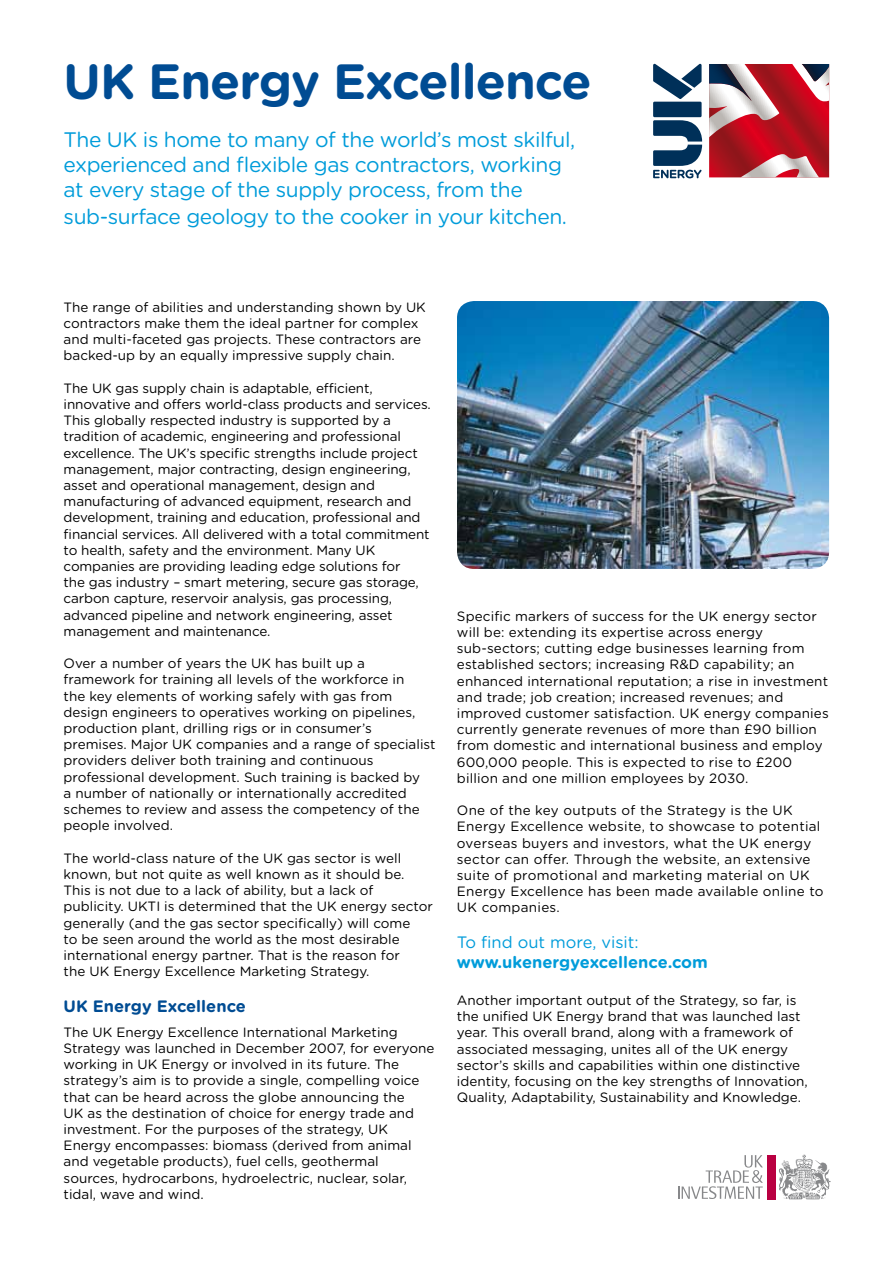
<style>
.page{position:relative;width:893px;height:1263px;background:#fff}
.page>*{position:absolute;margin:0;border:0;box-sizing:border-box;transform-origin:0 0}
.t1{font:700 49.5px "Gotham Rounded";letter-spacing:-.02em;color:#004c93}
.t2{font:21px/25.8px "Gotham Rounded";letter-spacing:-.02em;color:#009cda}
.t3{font:700 16.5px "Gotham Rounded";color:#009cda}
.t4{font:16.5px "Gotham Rounded";color:#009cda}
.t5{font:700 16.5px "Gotham Rounded";color:#004c93}
.t6{font:13.5px/16.2px "Gotham Rounded";color:#000}
.t7{font:13.5px/16.2px "Gotham Rounded";letter-spacing:.02em;color:#000}
</style>
<div class="page">
<svg style="left:779px;top:1155px;width:52px;height:44px"></svg>
<div style="left:767px;top:1155px;width:8px;height:44px;background:#b90041"></div>
<svg style="left:678px;top:1155px;width:85px;height:44px"></svg>
<img style="left:457px;top:301px;width:372px;height:268px">
<svg style="left:709px;top:64px;width:120px;height:113px;background:#b64e59"></svg>
<svg style="left:653px;top:64px;width:49px;height:114px"></svg>
<h1 class="t1" style="left:64px;top:52px;width:530px">UK Energy Excellence</h1>
<h2 class="t2" style="left:64px;top:126px;width:513px">The UK is home to many of the world’s most skilful, experienced and flexible gas contractors, working at every stage of the supply process, from the sub-surface geology to the cooker in your kitchen.</h2>
<p class="t6" style="left:64px;top:299px;width:364px">The range of abilities and understanding shown by UK contractors make them the ideal partner for complex and multi-faceted gas projects. These contractors are backed-up by an equally impressive supply chain.</p>
<p class="t6" style="left:64px;top:380px;width:369px">The UK gas supply chain is adaptable, efficient, innovative and offers world-class products and services.<br>This globally respected industry is supported by a tradition of academic, engineering and professional excellence. The UK’s specific strengths include project management, major contracting, design engineering, asset and operational management, design and manufacturing of advanced equipment, research and development, training and education, professional and financial services. All delivered with a total commitment to health, safety and the environment. Many UK companies are providing leading edge solutions for<br>the gas industry – smart metering, secure gas storage, carbon capture, reservoir analysis, gas processing, advanced pipeline and network engineering, asset management and maintenance.</p>
<p class="t6" style="left:64px;top:655px;width:373px">Over a number of years the UK has built up a framework for training all levels of the workforce in<br>the key elements of working safely with gas from design engineers to operatives working on pipelines, production plant, drilling rigs or in consumer’s premises. Major UK companies and a range of specialist providers deliver both training and continuous professional development. Such training is backed by<br>a number of nationally or internationally accredited schemes to review and assess the competency of the people involved.</p>
<p class="t6" style="left:64px;top:850px;width:371px">The world-class nature of the UK gas sector is well known, but not quite as well known as it should be.<br>This is not due to a lack of ability, but a lack of publicity. UKTI is determined that the UK energy sector generally (and the gas sector specifically) will come<br>to be seen around the world as the most desirable international energy partner. That is the reason for<br>the UK Energy Excellence Marketing Strategy.</p>
<p class="t5" style="left:64px;top:996px;width:184px">UK Energy Excellence</p>
<p class="t6" style="left:64px;top:1024px;width:372px">The UK Energy Excellence International Marketing Strategy was launched in December 2007, for everyone working in UK Energy or involved in its future. The strategy’s aim is to provide a single, compelling voice that can be heard across the globe announcing the<br>UK as the destination of choice for energy trade and investment. For the purposes of the strategy, UK Energy encompasses: biomass (derived from animal and vegetable products), fuel cells, geothermal sources, hydrocarbons, hydroelectric, nuclear, solar, tidal, wave and wind.</p>
<p class="t6" style="left:457px;top:608px;width:373px">Specific markers of success for the UK energy sector will be: extending its expertise across energy sub-sectors; cutting edge businesses learning from established sectors; increasing R&amp;D capability; an enhanced international reputation; a rise in investment and trade; job creation; increased revenues; and improved customer satisfaction. UK energy companies currently generate revenues of more than £90 billion from domestic and international business and employ 600,000 people. This is expected to rise to £200 billion and one million employees by 2030.</p>
<p class="t7" style="left:457px;top:802px;width:368px">One of the key outputs of the Strategy is the UK Energy Excellence website, to showcase to potential overseas buyers and investors, what the UK energy sector can offer. Through the website, an extensive suite of promotional and marketing material on UK Energy Excellence has been made available online to UK companies.</p>
<p class="t4" style="left:457px;top:933px;width:183px">To find out more, visit:</p>
<p class="t3" style="left:457px;top:952px;width:252px">www.ukenergyexcellence.com</p>
<p class="t6" style="left:457px;top:992px;width:352px">Another important output of the Strategy, so far, is the unified UK Energy brand that was launched last year. This overall brand, along with a framework of associated messaging, unites all of the UK energy sector’s skills and capabilities within one distinctive identity, focusing on the key strengths of Innovation, Quality, Adaptability, Sustainability and Knowledge.</p>
</div>
